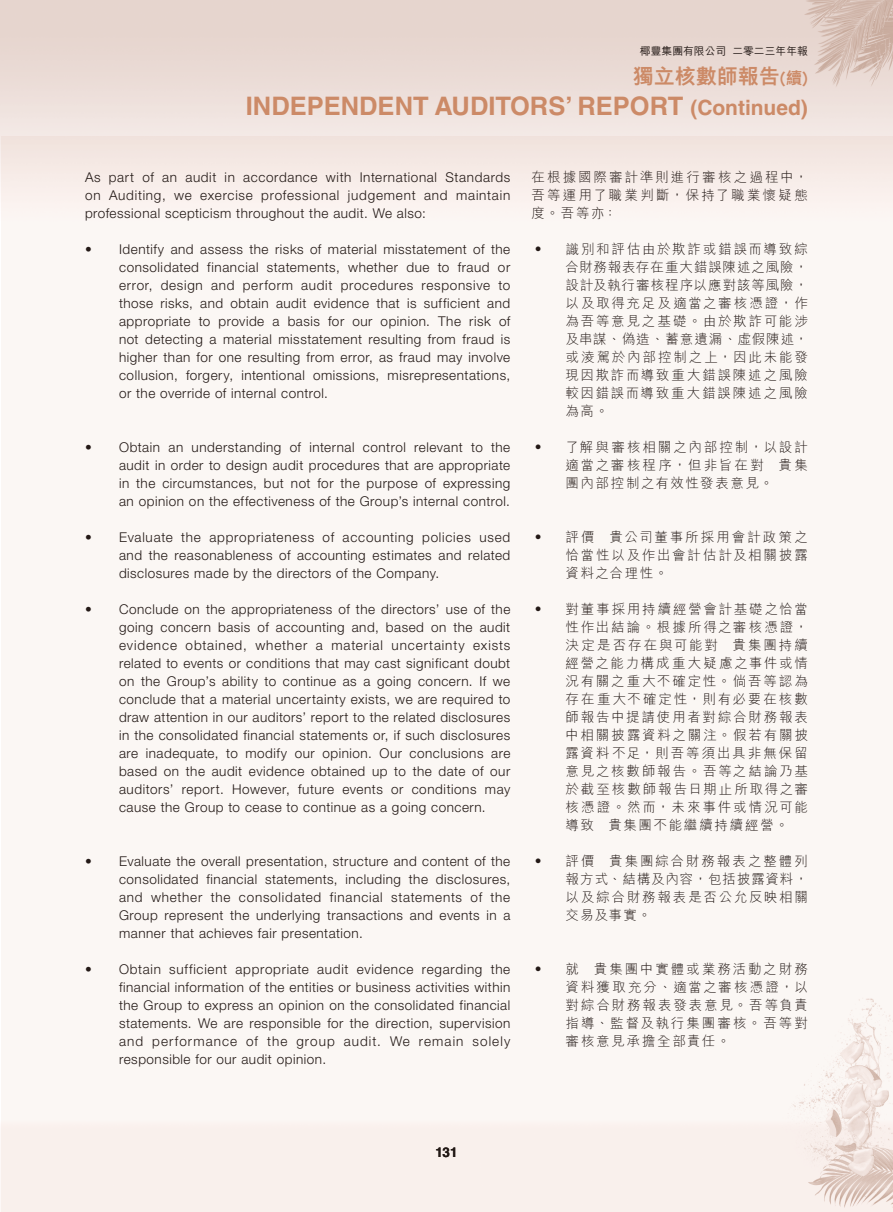
<style>
.page{position:relative;width:893px;height:1212px;background:#fff}
.page>*{position:absolute;margin:0;border:0;box-sizing:border-box;transform-origin:0 0}
.t1{font:700 25.5px "Helvetica LT Std";color:#cc8a67}
.t2{font:800 21px "M Hei HK";color:#cc8a67}
.t3{font:300 13.5px/18px "Helvetica Neue LT Std";letter-spacing:.04em;color:#231916;text-align:justify}
.t4{font:300 13.5px/18px "M Hei HK";letter-spacing:.135em;color:#231916;text-align:justify}
.t5{font:700 13.5px "Helvetica LT Std";color:#231916}
.t6{font:500 10.8px "M Hei HK";color:#231916}
.s1{font-size:16.5px}
.s2{font-size:21px}
</style>
<div class="page">
<img style="left:0;top:0;width:893px;height:182px">
<div style="left:1px;top:136px;width:892px;height:1076px;background:#fbf7f4"></div>
<p class="t6" style="left:640px;top:43px;width:170px">椰豐集團有限公司 二零二三年年報</p>
<h2 class="t2" style="left:633px;top:66px;width:177px">獨立核數師報告<span class="s1">(續)</span></h2>
<h1 class="t1" style="left:246px;top:91px;width:564px">INDEPENDENT AUDITORS’ REPORT <span class="s2">(Continued)</span></h1>
<p class="t3" style="left:85px;top:168px;width:427px">As part of an audit in accordance with International Standards on Auditing, we exercise professional judgement and maintain professional scepticism throughout the audit. We also:</p>
<p class="t3" style="left:119px;top:240px;width:393px;text-indent:-34px">• Identify and assess the risks of material misstatement of the consolidated financial statements, whether due to fraud or error, design and perform audit procedures responsive to those risks, and obtain audit evidence that is sufficient and appropriate to provide a basis for our opinion. The risk of not detecting a material misstatement resulting from fraud is higher than for one resulting from error, as fraud may involve collusion, forgery, intentional omissions, misrepresentations, or the override of internal control.</p>
<p class="t3" style="left:119px;top:438px;width:393px;text-indent:-34px">• Obtain an understanding of internal control relevant to the audit in order to design audit procedures that are appropriate in the circumstances, but not for the purpose of expressing an opinion on the effectiveness of the Group’s internal control.</p>
<p class="t3" style="left:119px;top:528px;width:393px;text-indent:-34px">• Evaluate the appropriateness of accounting policies used and the reasonableness of accounting estimates and related disclosures made by the directors of the Company.</p>
<p class="t3" style="left:119px;top:600px;width:393px;text-indent:-34px">• Conclude on the appropriateness of the directors’ use of the going concern basis of accounting and, based on the audit evidence obtained, whether a material uncertainty exists related to events or conditions that may cast significant doubt on the Group’s ability to continue as a going concern. If we conclude that a material uncertainty exists, we are required to draw attention in our auditors’ report to the related disclosures in the consolidated financial statements or, if such disclosures are inadequate, to modify our opinion. Our conclusions are based on the audit evidence obtained up to the date of our auditors’ report. However, future events or conditions may cause the Group to cease to continue as a going concern.</p>
<p class="t3" style="left:119px;top:852px;width:393px;text-indent:-34px">• Evaluate the overall presentation, structure and content of the consolidated financial statements, including the disclosures, and whether the consolidated financial statements of the Group represent the underlying transactions and events in a manner that achieves fair presentation.</p>
<p class="t3" style="left:119px;top:960px;width:393px;text-indent:-34px">• Obtain sufficient appropriate audit evidence regarding the financial information of the entities or business activities within the Group to express an opinion on the consolidated financial statements. We are responsible for the direction, supervision and performance of the group audit. We remain solely responsible for our audit opinion.</p>
<p class="t4" style="left:531px;top:168px;width:278px">在根據國際審計準則進行審核之過程中，吾等運用了職業判斷，保持了職業懷疑態度。吾等亦：</p>
<p class="t4" style="left:531px;top:240px;width:15px">‧</p>
<p class="t4" style="left:566px;top:240px;width:244px">識別和評估由於欺詐或錯誤而導致綜合財務報表存在重大錯誤陳述之風險，設計及執行審核程序以應對該等風險，以及取得充足及適當之審核憑證，作為吾等意見之基礎。由於欺詐可能涉及串謀、偽造、蓄意遺漏、虛假陳述，或淩駕於內部控制之上，因此未能發現因欺詐而導致重大錯誤陳述之風險較因錯誤而導致重大錯誤陳述之風險為高。</p>
<p class="t4" style="left:531px;top:438px;width:15px">‧</p>
<p class="t4" style="left:566px;top:438px;width:244px">了解與審核相關之內部控制，以設計適當之審核程序，但非旨在對 貴集團內部控制之有效性發表意見。</p>
<p class="t4" style="left:531px;top:528px;width:15px">‧</p>
<p class="t4" style="left:566px;top:528px;width:244px">評價 貴公司董事所採用會計政策之恰當性以及作出會計估計及相關披露資料之合理性。</p>
<p class="t4" style="left:531px;top:600px;width:15px">‧</p>
<p class="t4" style="left:566px;top:600px;width:244px">對董事採用持續經營會計基礎之恰當性作出結論。根據所得之審核憑證，決定是否存在與可能對 貴集團持續經營之能力構成重大疑慮之事件或情況有關之重大不確定性。倘吾等認為存在重大不確定性，則有必要在核數師報告中提請使用者對綜合財務報表中相關披露資料之關注。假若有關披露資料不足，則吾等須出具非無保留意見之核數師報告。吾等之結論乃基於截至核數師報告日期止所取得之審核憑證。然而，未來事件或情況可能導致 貴集團不能繼續持續經營。</p>
<p class="t4" style="left:531px;top:852px;width:15px">‧</p>
<p class="t4" style="left:566px;top:852px;width:244px">評價 貴集團綜合財務報表之整體列報方式、結構及內容，包括披露資料，以及綜合財務報表是否公允反映相關交易及事實。</p>
<p class="t4" style="left:531px;top:960px;width:15px">‧</p>
<p class="t4" style="left:566px;top:960px;width:244px">就 貴集團中實體或業務活動之財務資料獲取充分、適當之審核憑證，以對綜合財務報表發表意見。吾等負責指導、監督及執行集團審核。吾等對審核意見承擔全部責任。</p>
<p class="t5" style="left:435px;top:1144px;width:24px">131</p>
</div>
